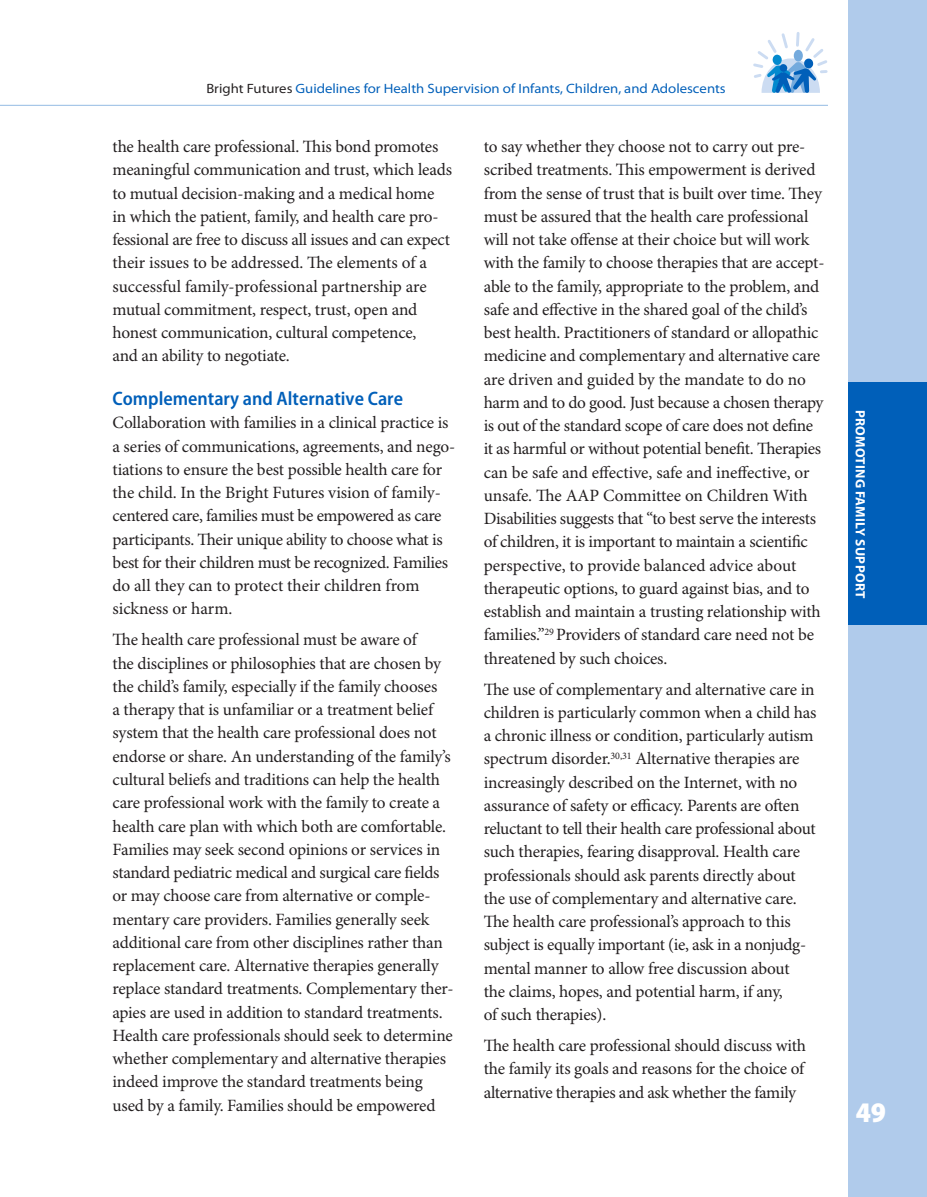
<style>
.page{position:relative;width:927px;height:1197px;background:#fff}
.page>*{position:absolute;margin:0;border:0;box-sizing:border-box;transform-origin:0 0}
.t1{font:900 semi-condensed 28.5px "Myriad Pro";color:#fff}
.t2{font:600 semi-condensed 19.5px "Myriad Pro";color:#005fb9}
.t3{font:17.25px/23.2px "Minion Pro";letter-spacing:-.015em;color:#231f20}
.t4{font:semi-expanded 13.5px "Myriad Pro";color:#005fb9}
.t5{font:700 13.5px "Myriad Pro";letter-spacing:.02em;color:#fff}
.s1{color:#231f20}
</style>
<div class="page">
<div style="left:848px;top:0;width:79px;height:1197px;background:#b0cbeb"></div>
<hr style="left:0;top:105px;width:828px;height:1px;background:#94bbe4">
<svg style="left:753px;top:32px;width:75px;height:61px"></svg>
<div style="left:848px;top:382px;width:79px;height:244px;background:#005fb9"></div>
<p class="t4" style="left:206px;top:81px;width:521px"><span class="s1">Bright Futures</span> Guidelines for Health Supervision of Infants, Children, and Adolescents</p>
<p class="t3" style="left:112px;top:136px;width:341px">the health care professional. This bond promotes meaningful communication and trust, which leads to mutual decision-making and a medical home in which the patient, family, and health care pro&shy;fessional are free to discuss all issues and can expect their issues to be addressed. The elements of a successful family-professional partnership are mutual commitment, respect, trust, open and honest communication, cultural competence,<br>and an ability to negotiate.</p>
<p class="t2" style="left:112px;top:388px;width:292px">Complementary and Alternative Care</p>
<p class="t3" style="left:112px;top:412px;width:344px">Collaboration with families in a clinical practice is a series of communications, agreements, and nego&shy;tiations to ensure the best possible health care for the child. In the Bright Futures vision of family&shy;centered care, families must be empowered as care participants. Their unique ability to choose what is best for their children must be recognized. Families do all they can to protect their children from sickness or harm.</p>
<p class="t3" style="left:112px;top:629px;width:343px">The health care professional must be aware of<br>the disciplines or philosophies that are chosen by the child’s family, especially if the family chooses<br>a therapy that is unfamiliar or a treatment belief system that the health care professional does not endorse or share. An understanding of the family’s cultural beliefs and traditions can help the health care professional work with the family to create a health care plan with which both are comfortable.<br>Families may seek second opinions or services in standard pediatric medical and surgical care fields or may choose care from alternative or comple&shy;mentary care providers. Families generally seek additional care from other disciplines rather than replacement care. Alternative therapies generally replace standard treatments. Complementary ther&shy;apies are used in addition to standard treatments.<br>Health care professionals should seek to determine whether complementary and alternative therapies indeed improve the standard treatments being used by a family. Families should be empowered</p>
<p class="t3" style="left:484px;top:136px;width:342px">to say whether they choose not to carry out pre&shy;scribed treatments. This empowerment is derived from the sense of trust that is built over time. They must be assured that the health care professional will not take offense at their choice but will work with the family to choose therapies that are accept&shy;able to the family, appropriate to the problem, and safe and effective in the shared goal of the child’s best health. Practitioners of standard or allopathic medicine and complementary and alternative care are driven and guided by the mandate to do no harm and to do good. Just because a chosen therapy is out of the standard scope of care does not define it as harmful or without potential benefit. Therapies can be safe and effective, safe and ineffective, or unsafe. The AAP Committee on Children With Disabilities suggests that “to best serve the interests of children, it is important to maintain a scientific perspective, to provide balanced advice about therapeutic options, to guard against bias, and to establish and maintain a trusting relationship with families.”<sup>29</sup> Providers of standard care need not be threatened by such choices.</p>
<p class="t3" style="left:484px;top:678px;width:334px">The use of complementary and alternative care in children is particularly common when a child has a chronic illness or condition, particularly autism spectrum disorder.<sup>30,31</sup> Alternative therapies are increasingly described on the Internet, with no assurance of safety or efficacy. Parents are often reluctant to tell their health care professional about such therapies, fearing disapproval. Health care professionals should ask parents directly about the use of complementary and alternative care.<br>The health care professional’s approach to this subject is equally important (ie, ask in a nonjudg&shy;mental manner to allow free discussion about<br>the claims, hopes, and potential harm, if any,<br>of such therapies).</p>
<p class="t3" style="left:484px;top:1035px;width:324px;text-align:justify">The health care professional should discuss with the family its goals and reasons for the choice of alternative therapies and ask whether the family</p>
<p class="t5" style="left:868px;top:410px;width:189px;rotate:90deg">Promoting FAMILY SUPPORT</p>
<h1 class="t1" style="left:856px;top:1096px;width:32px">49</h1>
</div>
